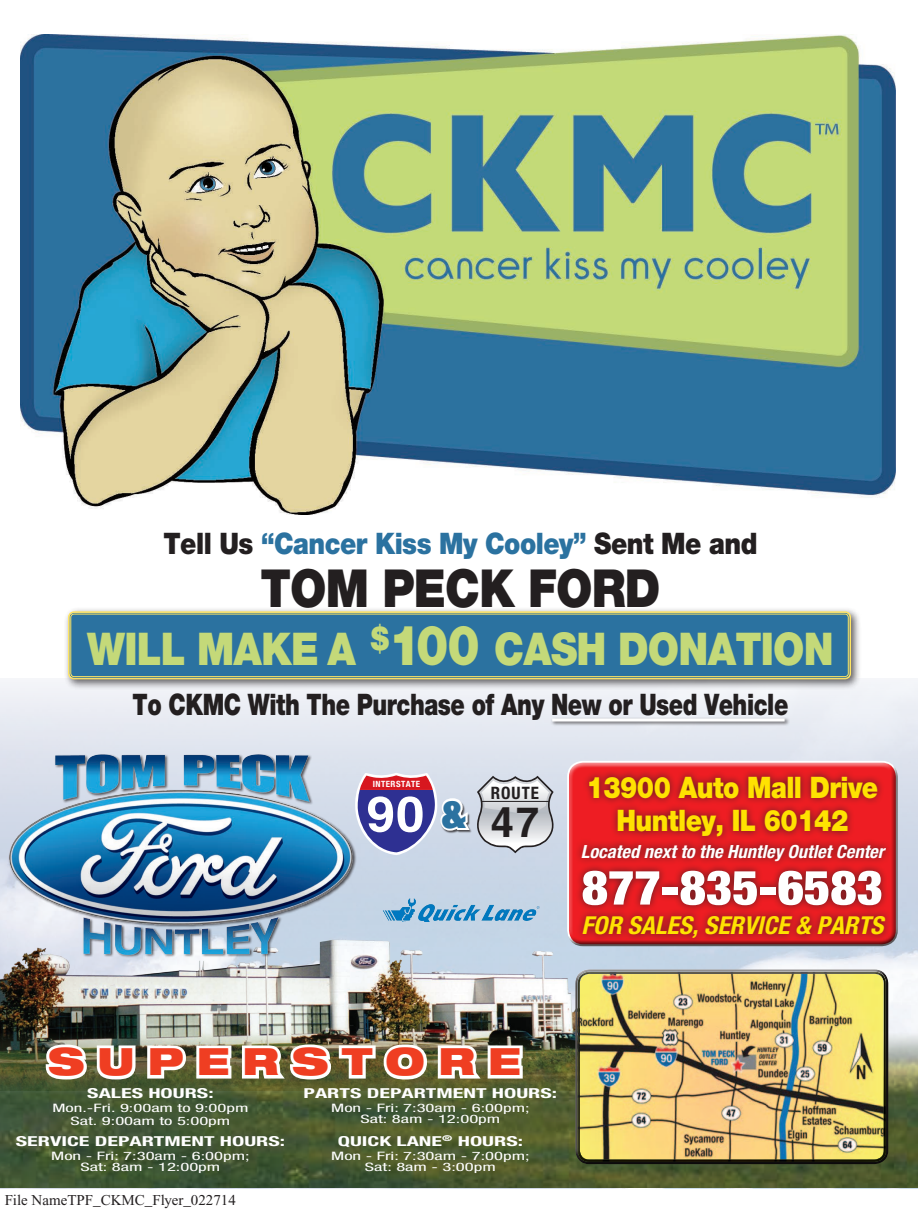
<style>
.page{position:relative;width:918px;height:1215px;background:#fff}
.page>*{position:absolute;margin:0;border:0;box-sizing:border-box;transform-origin:0 0}
.t1{font:900 52.5px "Helvetica Neue";letter-spacing:-.02em;color:#231f20;scale:.87 1}
.t2{font:700 49.2px "Helvetica";color:#fff;scale:1.04 1}
.t3{font:900 condensed 47.85px "Helvetica Neue";color:#fff;scale:1.06 1}
.t4{font:900 45.15px "Helvetica Neue";letter-spacing:-.02em;color:#c4d979;scale:.87 1}
.t5{font:900 expanded 37.5px "Helvetica Neue";letter-spacing:.35em;color:#ef3e22}
.t6{font:900 29.7px "Helvetica Neue";letter-spacing:-.02em;color:#231f20;scale:.77 1}
.t7{font:900 29.7px "Helvetica Neue";letter-spacing:-.02em;color:#2b72a0;scale:.87 1}
.t8{font:900 29.7px/33.5px "Helvetica Neue";letter-spacing:-.02em;color:#ffe201;text-align:center;scale:.87 1}
.t9{font:italic 700 condensed 24.75px "Helvetica Neue";color:#ffe201}
.t10{font:italic 700 condensed 18.15px "Helvetica Neue";color:#fff}
.t11{font:700 condensed 17.1px "Helvetica Neue";letter-spacing:.06em;color:#231f20}
.t12{font:15px "Times New Roman";color:#231f20}
.t13{font:700 condensed 13.8px "Helvetica Neue";color:#fff;scale:1.6 1}
.t14{font:condensed 11.7px/11.7px "Helvetica Neue";color:#fff;text-align:center;scale:1.6 1}
.t15{font:700 condensed 8.7px "Helvetica Neue";letter-spacing:.05em;color:#fff;scale:1.04 1}
.s1{color:#231f20}
.s2{font-size:55.5px}
.s3{font-family:"Impact";font-weight:400;font-size:41.25px;color:#2b72a0}
</style>
<div class="page">
<div style="left:64px;top:607px;width:798px;height:83px;background:#231f20;opacity:.75"></div>
<div style="left:70px;top:613px;width:780px;height:65px;background:#2b72a0;border-radius:5px"></div>
<div style="left:68px;top:611px;width:783px;height:68px;border:2px solid #ffe563;border-radius:5px"></div>
<div style="left:71px;top:614px;width:778px;height:63px;border:1px solid #ffe563;border-radius:3px"></div>
<img style="left:0;top:678px;width:918px;height:289px">
<img style="left:0;top:869px;width:580px;height:133px">
<img style="left:0;top:1002px;width:918px;height:186px">
<svg style="left:358px;top:772px;width:198px;height:84px;background:#aaa4c1"></svg>
<img style="left:366px;top:884px;width:186px;height:38px">
<img style="left:4px;top:736px;width:354px;height:228px">
<div style="left:573px;top:966px;width:316px;height:194px;background:#fff;opacity:.75"></div>
<div style="left:573px;top:973px;width:316px;height:191px;background:#231f20;opacity:.75"></div>
<div style="left:567px;top:758px;width:331px;height:180px;background:#fff;opacity:.75"></div>
<div style="left:567px;top:764px;width:331px;height:183px;background:#231f20;opacity:.75"></div>
<div style="left:574px;top:769px;width:320px;height:176px;background:#231f20;opacity:.75"></div>
<img style="left:43px;top:1040px;width:483px;height:43px">
<div style="left:550px;top:717px;width:240px;height:10px;background:#231f20;opacity:.75"></div>
<hr style="left:552px;top:718px;width:233px;height:3px;background:#fff">
<img style="left:21px;top:34px;width:875px;height:481px">
<h3 class="t7" style="left:164px;top:526px;width:684px"><span class="s1">Tell Us</span> “Cancer Kiss My Cooley” <span class="s1">Sent Me and</span></h3>
<h1 class="t1" style="left:261px;top:557px;width:461px">TOM PECK FORD</h1>
<h3 class="t4" style="left:87px;top:622px;width:860px">WILL MAKE A <sup>$</sup><span class="s2">100</span> CASH DONATION</h3>
<h3 class="t6" style="left:133px;top:686px;width:853px">To CKMC With The Purchase of Any New or Used Vehicle</h3>
<p class="t15" style="left:373px;top:779px;width:47px">INTERSTATE</p>
<h3 class="t8" style="left:587px;top:770px;width:337px">13900 Auto Mall Drive<br>Huntley, IL 60142</h3>
<h3 class="t10" style="left:581px;top:841px;width:305px">Located next to the Huntley Outlet Center</h3>
<h3 class="t3" style="left:582px;top:858px;width:286px">877-835-6583</h3>
<h3 class="t9" style="left:581px;top:911px;width:303px">FOR SALES, SERVICE &amp; PARTS</h3>
<h3 class="t11" style="left:491px;top:782px;width:50px">ROUTE</h3>
<h2 class="t2" style="left:366px;top:784px;width:168px">90 <span class="s3">&amp;</span> <sub>47</sub></h2>
<h3 class="t5" style="left:48px;top:1038px;width:474px">SUPERSTORE</h3>
<p class="t13" style="left:87px;top:1085px;width:81px">SALES HOURS:</p>
<p class="t14" style="left:52px;top:1101px;width:124px;line-height:13.8px">Mon.-Fri. 9:00am to 9:00pm<br>Sat. 9:00am to 5:00pm</p>
<p class="t13" style="left:304px;top:1085px;width:160px">PARTS DEPARTMENT HOURS:</p>
<p class="t14" style="left:331px;top:1102px;width:126px">Mon - Fri: 7:30am - 6:00pm;<br>Sat: 8am - 12:00pm</p>
<p class="t13" style="left:16px;top:1133px;width:170px">SERVICE DEPARTMENT HOURS:</p>
<p class="t14" style="left:51px;top:1150px;width:126px">Mon - Fri: 7:30am - 6:00pm;<br>Sat: 8am - 12:00pm</p>
<p class="t12" style="left:5px;top:1192px;width:233px">File NameTPF_CKMC_Flyer_022714</p>
<p class="t13" style="left:338px;top:1133px;width:117px">QUICK LANE<sup>®</sup> HOURS:</p>
<p class="t14" style="left:331px;top:1150px;width:126px">Mon - Fri: 7:30am - 7:00pm;<br>Sat: 8am - 3:00pm</p>
</div>
